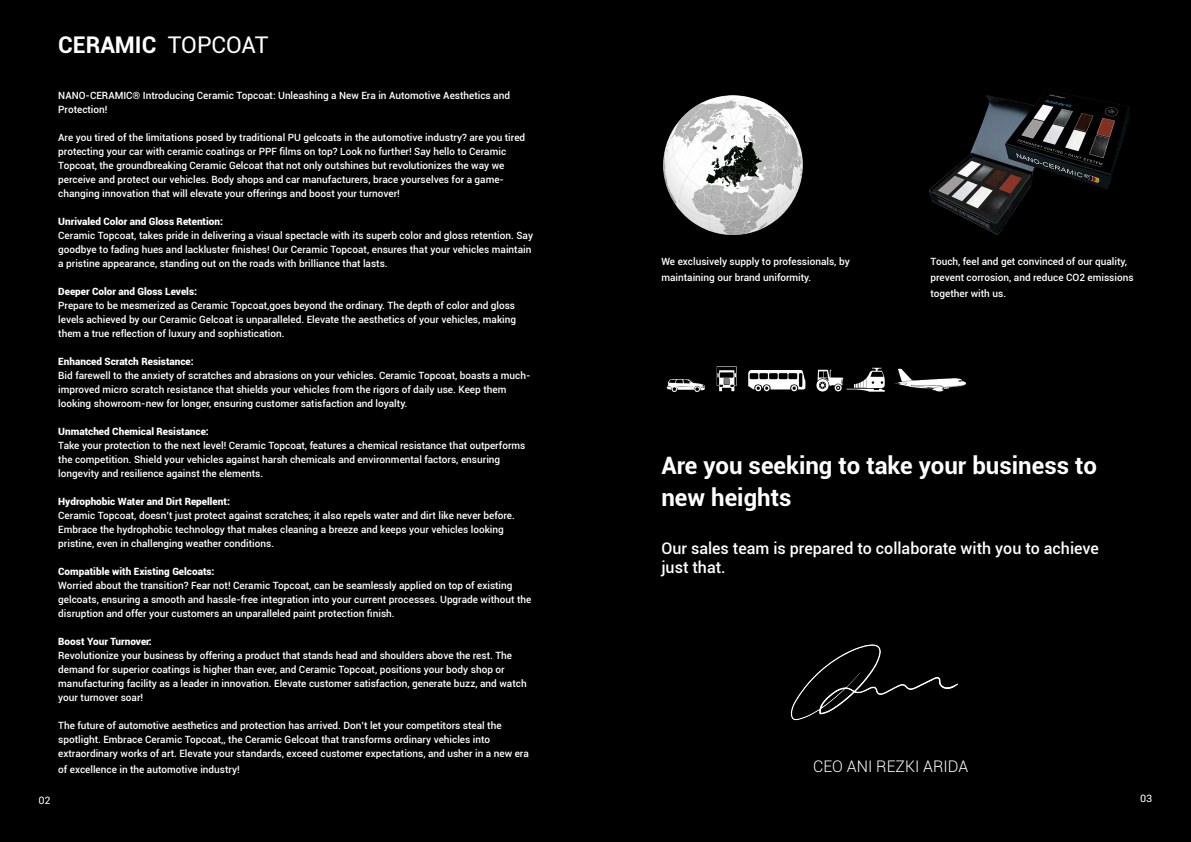
<style>
.page{position:relative;width:1191px;height:842px;background:#fff}
.page>*{position:absolute;margin:0;border:0;box-sizing:border-box;transform-origin:0 0}
.t1{font:700 24px/32px "Roboto";color:#fff}
.t2{font:700 23px "Roboto";color:#fff}
.t3{font:500 16px/19.2px "Roboto";color:#fff}
.t4{font:300 16px "Roboto";color:#fff}
.t5{font:500 10px/14px "Roboto";color:#fff}
.t6{font:900 10px "Roboto";color:#fff}
.t7{font:300 10px "Roboto";color:#fff}
.s1{font-weight:400}
</style>
<div class="page">
<div style="left:0;top:1px;width:1190px;height:840px;background:#000"></div>
<img style="left:929px;top:91px;width:201px;height:144px">
<img style="left:790px;top:644px;width:168px;height:77px">
<img style="left:663px;top:96px;width:139px;height:138px">
<img style="left:666px;top:366px;width:301px;height:26px">
<h2 class="t2" style="left:58px;top:32px;width:212px">CERAMIC <span class="s1">TOPCOAT</span></h2>
<p class="t5" style="left:58px;top:89px;width:453px">NANO-CERAMIC® Introducing Ceramic Topcoat: Unleashing a New Era in Automotive Aesthetics and<br>Protection!</p>
<p class="t5" style="left:58px;top:131px;width:468px">Are you tired of the limitations posed by traditional PU gelcoats in the automotive industry? are you tired protecting your car with ceramic coatings or PPF films on top? Look no further! Say hello to Ceramic Topcoat, the groundbreaking Ceramic Gelcoat that not only outshines but revolutionizes the way we perceive and protect our vehicles. Body shops and car manufacturers, brace yourselves for a game&shy;changing innovation that will elevate your offerings and boost your turnover!</p>
<p class="t6" style="left:58px;top:216px;width:166px">Unrivaled Color and Gloss Retention:</p>
<p class="t5" style="left:58px;top:229px;width:476px">Ceramic Topcoat, takes pride in delivering a visual spectacle with its superb color and gloss retention. Say goodbye to fading hues and lackluster finishes! Our Ceramic Topcoat, ensures that your vehicles maintain a pristine appearance, standing out on the roads with brilliance that lasts.</p>
<p class="t6" style="left:58px;top:286px;width:140px">Deeper Color and Gloss Levels:</p>
<p class="t5" style="left:58px;top:299px;width:459px;text-align:justify">Prepare to be mesmerized as Ceramic Topcoat,goes beyond the ordinary. The depth of color and gloss levels achieved by our Ceramic Gelcoat is unparalleled. Elevate the aesthetics of your vehicles, making them a true reflection of luxury and sophistication.</p>
<p class="t6" style="left:58px;top:356px;width:137px">Enhanced Scratch Resistance:</p>
<p class="t5" style="left:58px;top:369px;width:474px">Bid farewell to the anxiety of scratches and abrasions on your vehicles. Ceramic Topcoat, boasts a much&shy;improved micro scratch resistance that shields your vehicles from the rigors of daily use. Keep them looking showroom-new for longer, ensuring customer satisfaction and loyalty.</p>
<p class="t6" style="left:58px;top:426px;width:152px">Unmatched Chemical Resistance:</p>
<p class="t5" style="left:58px;top:439px;width:468px">Take your protection to the next level! Ceramic Topcoat, features a chemical resistance that outperforms the competition. Shield your vehicles against harsh chemicals and environmental factors, ensuring longevity and resilience against the elements.</p>
<p class="t6" style="left:58px;top:496px;width:173px">Hydrophobic Water and Dirt Repellent:</p>
<p class="t5" style="left:58px;top:509px;width:458px">Ceramic Topcoat, doesn’t just protect against scratches; it also repels water and dirt like never before.<br>Embrace the hydrophobic technology that makes cleaning a breeze and keeps your vehicles looking pristine, even in challenging weather conditions.</p>
<p class="t6" style="left:58px;top:566px;width:158px">Compatible with Existing Gelcoats:</p>
<p class="t5" style="left:58px;top:579px;width:474px">Worried about the transition? Fear not! Ceramic Topcoat, can be seamlessly applied on top of existing gelcoats, ensuring a smooth and hassle-free integration into your current processes. Upgrade without the disruption and offer your customers an unparalleled paint protection finish.</p>
<p class="t6" style="left:58px;top:636px;width:95px">Boost Your Turnover:</p>
<p class="t5" style="left:58px;top:649px;width:470px">Revolutionize your business by offering a product that stands head and shoulders above the rest. The demand for superior coatings is higher than ever, and Ceramic Topcoat, positions your body shop or manufacturing facility as a leader in innovation. Elevate customer satisfaction, generate buzz, and watch your turnover soar!</p>
<p class="t5" style="left:58px;top:719px;width:472px">The future of automotive aesthetics and protection has arrived. Don’t let your competitors steal the spotlight. Embrace Ceramic Topcoat,, the Ceramic Gelcoat that transforms ordinary vehicles into extraordinary works of art. Elevate your standards, exceed customer expectations, and usher in a new era</p>
<p class="t5" style="left:58px;top:763px;width:183px">of excellence in the automotive industry!</p>
<p class="t5" style="left:661px;top:253px;width:190px;line-height:16px">We exclusively supply to professionals, by maintaining our brand uniformity.</p>
<p class="t5" style="left:930px;top:253px;width:204px;line-height:16px">Touch, feel and get convinced of our quality, prevent corrosion, and reduce CO2 emissions together with us.</p>
<h1 class="t1" style="left:661px;top:449px;width:437px">Are you seeking to take your business to new heights</h1>
<h3 class="t3" style="left:661px;top:538px;width:439px">Our sales team is prepared to collaborate with you to achieve just that.</h3>
<h3 class="t4" style="left:813px;top:757px;width:156px">CEO ANI REZKI ARIDA</h3>
<p class="t7" style="left:39px;top:795px;width:13px">02</p>
<p class="t7" style="left:1140px;top:793px;width:13px">03</p>
</div>
